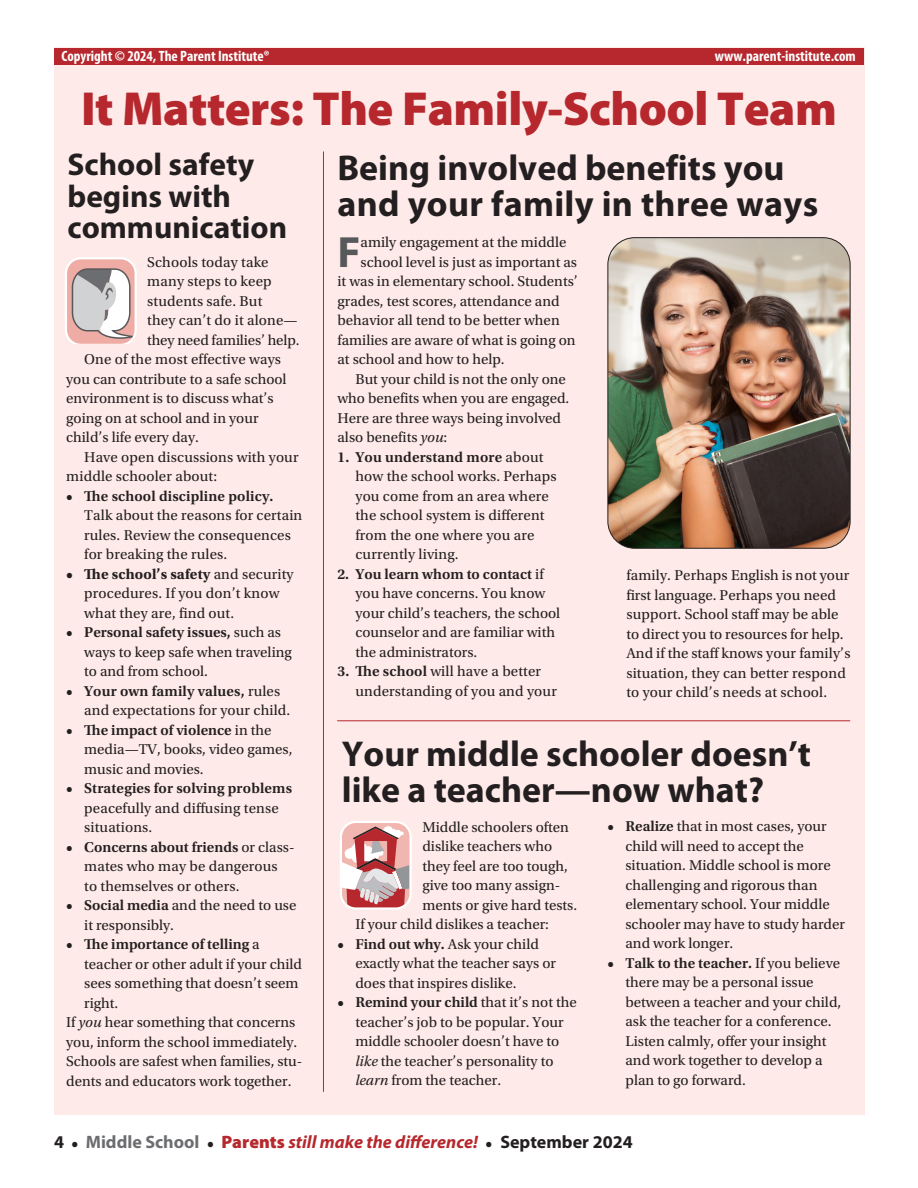
<style>
.page{position:relative;width:918px;height:1188px;background:#fff}
.page>*{position:absolute;margin:0;border:0;box-sizing:border-box;transform-origin:0 0}
.t1{font:900 48px "Myriad Pro";letter-spacing:-.01em;color:#b6282d}
.t2{font:700 43.95px "Myriad Pro";color:#57585a}
.t3{font:700 36px/36px "Myriad Pro";color:#231f20}
.t4{font:700 31.5px/31.5px "Myriad Pro";color:#231f20}
.t5{font:italic 700 18px "Myriad Pro";color:#b6282d}
.t6{font:15px/19.5px "Utopia Std";color:#231f20}
.t7{font:600 15px "Utopia Std";letter-spacing:.01em;color:#231f20}
.t8{font:700 condensed 15px "Myriad Pro";color:#fff}
.s1{font-weight:700}
.s2{font-weight:600}
.s3{font-weight:400}
.s4{font-style:italic}
.s5{font-style:normal;color:#231f20}
.s6{font-family:"Utopia Std";font-style:normal;font-size:15px;color:#231f20}
.s7{font-style:normal;color:#6c6d70}
.s8{font-weight:900;font-style:normal}
</style>
<div class="page">
<div style="left:54px;top:48px;width:810px;height:1067px;background:#feeae8"></div>
<hr style="left:337px;top:720px;width:513px;height:1px;background:#b6282d">
<hr style="left:323px;top:152px;width:1px;height:940px;background:#b6282d">
<svg style="left:65px;top:257px;width:72px;height:86px;background:#d7c3c2"></svg>
<svg style="left:340px;top:821px;width:72px;height:89px;background:#d6a3a3"></svg>
<div style="left:54px;top:49px;width:810px;height:16px;background:#b6282d"></div>
<img style="left:608px;top:238px;width:242px;height:310px">
<div style="left:608px;top:237px;width:242px;height:312px;border:1px solid #231f20;border-radius:27px"></div>
<p class="t8" style="left:62px;top:46px;width:210px">Copyright © 2024, The Parent Institute®</p>
<p class="t8" style="left:715px;top:46px;width:142px">www.parent-institute.com</p>
<h1 class="t1" style="left:81px;top:76px;width:757px">It Matters: The Family-School Team</h1>
<h3 class="t3" style="left:337px;top:149px;width:482px">Being involved benefits you and your family in three ways</h3>
<h2 class="t2" style="left:338px;top:223px;width:25px">F</h2>
<p class="t6" style="left:361px;top:233px;width:207px">amily engagement at the middle</p>
<h3 class="t4" style="left:68px;top:148px;width:221px">School safety begins with communication</h3>
<p class="t6" style="left:147px;top:252px;width:123px">Schools today take</p>
<p class="t6" style="left:147px;top:272px;width:126px">many steps to keep</p>
<p class="t6" style="left:147px;top:291px;width:117px">students safe. But</p>
<p class="t6" style="left:147px;top:311px;width:152px">they can’t do it alone—</p>
<p class="t6" style="left:147px;top:330px;width:154px">they need families’ help.</p>
<p class="t6" style="left:84px;top:350px;width:198px">One of the most effective ways</p>
<p class="t6" style="left:66px;top:369px;width:222px">you can contribute to a safe school</p>
<p class="t6" style="left:66px;top:389px;width:209px">environment is to discuss what’s</p>
<p class="t6" style="left:66px;top:408px;width:194px">going on at school and in your</p>
<p class="t6" style="left:66px;top:428px;width:134px">child’s life every day.</p>
<p class="t6" style="left:84px;top:447px;width:216px">Have open discussions with your</p>
<p class="t6" style="left:66px;top:467px;width:152px">middle schooler about:</p>
<p class="t7" style="left:66px;top:487px;width:209px">• The school discipline policy.</p>
<p class="t6" style="left:84px;top:506px;width:220px">Talk about the reasons for certain rules. Review the consequences for breaking the rules.</p>
<p class="t6" style="left:84px;top:564px;width:211px;text-indent:-18px"><span class="s1">• The school’s safety</span> and security procedures. If you don’t know what they are, find out.</p>
<p class="t6" style="left:84px;top:623px;width:209px;text-indent:-18px"><span class="s2">• Personal safety issues,</span> such as ways to keep safe when traveling to and from school.</p>
<p class="t6" style="left:84px;top:681px;width:208px;text-indent:-18px"><span class="s2">• Your own family values,</span> rules and expectations for your child.</p>
<p class="t6" style="left:84px;top:720px;width:210px;text-indent:-18px"><span class="s2">• The impact of violence</span> in the media—TV, books, video games, music and movies.</p>
<p class="t7" style="left:66px;top:780px;width:227px">• Strategies for solving problems</p>
<p class="t6" style="left:84px;top:798px;width:196px">peacefully and diffusing tense situations.</p>
<p class="t6" style="left:84px;top:837px;width:212px;text-indent:-18px"><span class="s2">• Concerns about friends</span> or class&shy;mates who may be dangerous<br>to themselves or others.</p>
<p class="t6" style="left:84px;top:896px;width:214px;text-indent:-18px"><span class="s2">• Social media</span> and the need to use it responsibly.</p>
<p class="t7" style="left:66px;top:936px;width:195px">• The importance of telling <span class="s3">a</span></p>
<p class="t6" style="left:84px;top:954px;width:219px">teacher or other adult if your child</p>
<p class="t6" style="left:84px;top:974px;width:216px">sees something that doesn’t seem</p>
<p class="t6" style="left:84px;top:993px;width:36px">right.</p>
<p class="t6" style="left:66px;top:1013px;width:231px">If <span class="s4">you</span> hear something that concerns</p>
<p class="t6" style="left:66px;top:1032px;width:233px">you, inform the school immediately.</p>
<p class="t6" style="left:66px;top:1052px;width:238px">Schools are safest when families, stu-</p>
<p class="t6" style="left:66px;top:1071px;width:227px">dents and educators work together.</p>
<p class="t6" style="left:361px;top:253px;width:218px">school level is just as important as</p>
<p class="t6" style="left:338px;top:272px;width:242px">it was in elementary school. Students’</p>
<p class="t6" style="left:338px;top:292px;width:224px">grades, test scores, attendance and</p>
<p class="t6" style="left:338px;top:311px;width:224px">behavior all tend to be better when</p>
<p class="t6" style="left:338px;top:331px;width:240px">families are aware of what is going on</p>
<p class="t6" style="left:338px;top:350px;width:169px">at school and how to help.</p>
<p class="t6" style="left:356px;top:370px;width:212px">But your child is not the only one</p>
<p class="t6" style="left:338px;top:389px;width:233px">who benefits when you are engaged.</p>
<p class="t6" style="left:338px;top:409px;width:225px">Here are three ways being involved</p>
<p class="t6" style="left:338px;top:428px;width:111px">also benefits <span class="s4">you</span>:</p>
<p class="t6" style="left:356px;top:448px;width:203px;text-indent:-18px"><span class="s2">1. You understand more</span> about how the school works. Perhaps you come from an area where the school system is different from the one where you are currently living.</p>
<p class="t6" style="left:356px;top:565px;width:206px;text-indent:-18px"><span class="s2">2. You learn whom to contact</span> if you have concerns. You know your child’s teachers, the school counselor and are familiar with the administrators.</p>
<p class="t6" style="left:356px;top:662px;width:203px;text-indent:-18px"><span class="s2">3. The school</span> will have a better understanding of you and your</p>
<p class="t6" style="left:626px;top:566px;width:226px">family. Perhaps English is not your first language. Perhaps you need support. School staff may be able to direct you to resources for help.<br>And if the staff knows your family’s situation, they can better respond to your child’s needs at school.</p>
<h3 class="t3" style="left:342px;top:735px;width:471px">Your middle schooler doesn’t like a teacher—now what?</h3>
<p class="t6" style="left:422px;top:817px;width:148px">Middle schoolers often</p>
<p class="t6" style="left:422px;top:837px;width:131px">dislike teachers who</p>
<p class="t6" style="left:422px;top:856px;width:147px">they feel are too tough,</p>
<p class="t6" style="left:422px;top:876px;width:139px">give too many assign-</p>
<p class="t6" style="left:422px;top:895px;width:156px">ments or give hard tests.</p>
<p class="t6" style="left:355px;top:915px;width:195px">If your child dislikes a teacher:</p>
<p class="t6" style="left:355px;top:934px;width:202px;text-indent:-18px"><span class="s2">• Find out why.</span> Ask your child exactly what the teacher says or does that inspires dislike.</p>
<p class="t6" style="left:355px;top:993px;width:223px;text-indent:-18px"><span class="s2">• Remind your child</span> that it’s not the teacher’s job to be popular. Your middle schooler doesn’t have to <span class="s4">like</span> the teacher’s personality to <span class="s4">learn</span> from the teacher.</p>
<p class="t6" style="left:626px;top:817px;width:221px;text-indent:-18px"><span class="s2">• Realize</span> that in most cases, your child will need to accept the situation. Middle school is more challenging and rigorous than elementary school. Your middle schooler may have to study harder and work longer.</p>
<p class="t6" style="left:626px;top:953px;width:217px;text-indent:-18px"><span class="s2">• Talk to the teacher.</span> If you believe there may be a personal issue between a teacher and your child, ask the teacher for a conference.<br>Listen calmly, offer your insight and work together to develop a plan to go forward.</p>
<p class="t5" style="left:54px;top:1130px;width:580px"><span class="s5">4</span> <span class="s6">•</span> <span class="s7">Middle School</span> <span class="s6">•</span> <span class="s8">Parents</span> still make the difference! <span class="s6">•</span> <span class="s5">September 2024</span></p>
</div>
